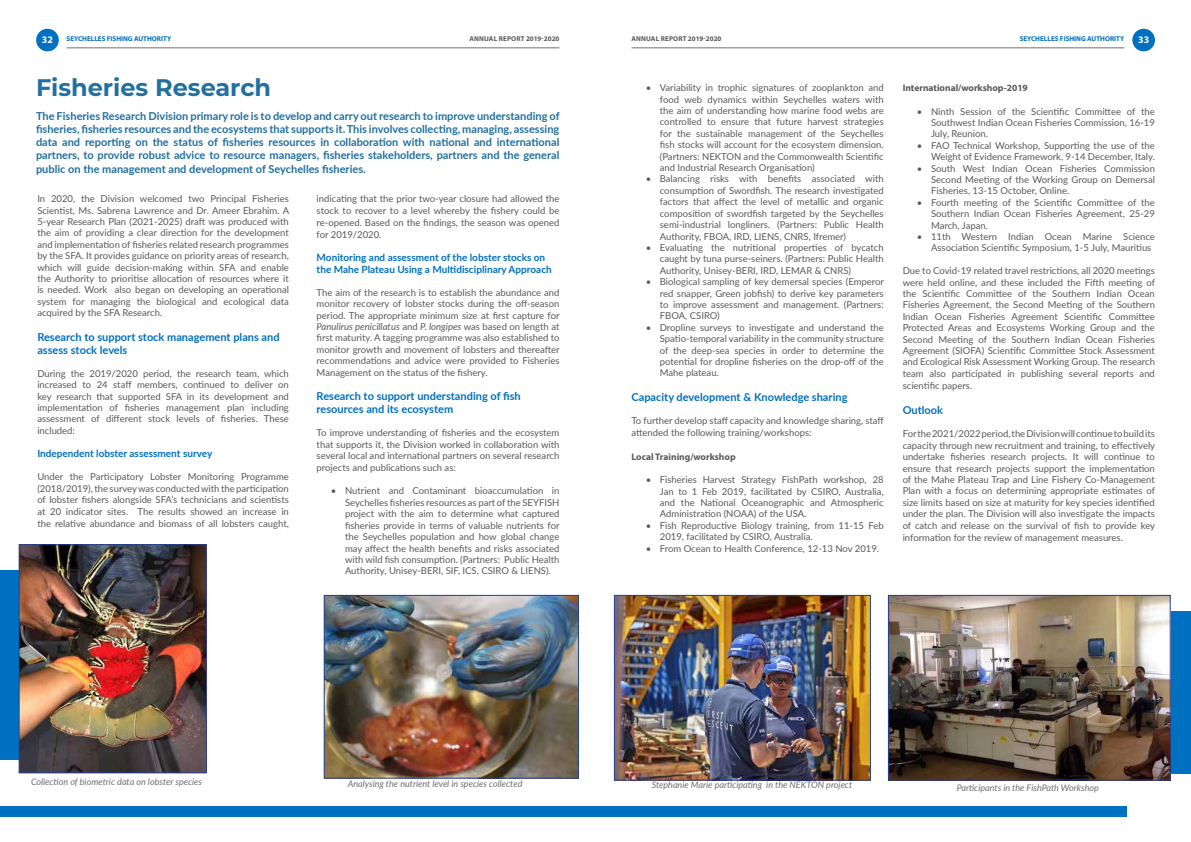
<style>
.page{position:relative;width:1191px;height:842px;background:#fff}
.page>*{position:absolute;margin:0;border:0;box-sizing:border-box;transform-origin:0 0}
.t1{font:700 24px "Montserrat";color:#2270a0}
.t2{font:700 11px/13.2px "Lato";color:#2270a0;text-align:justify}
.t3{font:700 11px/13.2px "Lato";color:#0070c0}
.t4{font:700 10px/12px "Lato";color:#0070c0}
.t5{font:700 10px "Myriad Pro";color:#fff}
.t6{font:9.5px/11.4px "Lato";color:#58595b;text-align:justify}
.t7{font:700 9.5px "Myriad Pro";color:#58595b}
.t8{font:italic 9px "Lato";color:#6d6e71}
.t9{font:700 7px "Myriad Pro";color:#0070c0}
.t10{font:700 7px "Myriad Pro";letter-spacing:.02em;color:#58595b}
.s1{font-style:italic}
</style>
<div class="page">
<div style="left:0;top:806px;width:1126px;height:10px;background:#0070c0"></div>
<div style="left:1132px;top:29px;width:23px;height:22px;background:#0070c0;border-radius:50%"></div>
<div style="left:36px;top:29px;width:23px;height:22px;background:#0070c0;border-radius:50%"></div>
<hr style="left:67px;top:48px;width:492px;height:1px;background:#6d6e71">
<hr style="left:631px;top:48px;width:493px;height:1px;background:#6d6e71">
<div style="left:1126px;top:611px;width:65px;height:163px;background:#0070c0"></div>
<img style="left:890px;top:597px;width:278px;height:182px">
<div style="left:888px;top:595px;width:282px;height:186px;border:1px solid #25408f"></div>
<img style="left:616px;top:597px;width:253px;height:181px">
<div style="left:614px;top:595px;width:257px;height:185px;border:1px solid #25408f"></div>
<div style="left:0;top:570px;width:56px;height:190px;background:#0070c0"></div>
<img style="left:21px;top:546px;width:184px;height:225px">
<div style="left:19px;top:544px;width:188px;height:229px;border:1px solid #25408f"></div>
<img style="left:326px;top:597px;width:251px;height:180px">
<div style="left:324px;top:595px;width:255px;height:184px;border:1px solid #25408f"></div>
<p class="t5" style="left:42px;top:33px;width:13px">32</p>
<p class="t9" style="left:67px;top:34px;width:106px">SEYCHELLES FISHING AUTHORITY</p>
<p class="t10" style="left:469px;top:34px;width:91px">ANNUAL REPORT 2019-2020</p>
<p class="t10" style="left:631px;top:34px;width:91px">ANNUAL REPORT 2019-2020</p>
<p class="t9" style="left:1019px;top:34px;width:106px">SEYCHELLES FISHING AUTHORITY</p>
<p class="t5" style="left:1138px;top:33px;width:13px">33</p>
<h1 class="t1" style="left:36px;top:70px;width:237px">Fisheries Research</h1>
<p class="t2" style="left:36px;top:109px;width:525px">The Fisheries Research Division primary role is to develop and carry out research to improve understanding of fisheries, fisheries resources and the ecosystems that supports it. This involves collecting, managing, assessing data and reporting on the status of fisheries resources in collaboration with national and international partners, to provide robust advice to resource managers, fisheries stakeholders, partners and the general public on the management and development of Seychelles fisheries.</p>
<p class="t6" style="left:37px;top:193px;width:253px">In 2020, the Division welcomed two Principal Fisheries Scientist, Ms. Sabrena Lawrence and Dr. Ameer Ebrahim. A 5-year Research Plan (2021-2025) draft was produced with the aim of providing a clear direction for the development and implementation of fisheries related research programmes by the SFA. It provides guidance on priority areas of research, which will guide decision-making within SFA and enable the Authority to prioritise allocation of resources where it is needed. Work also began on developing an operational system for managing the biological and ecological data acquired by the SFA Research.</p>
<p class="t3" style="left:37px;top:330px;width:244px">Research to support stock management plans and assess stock levels</p>
<p class="t6" style="left:37px;top:367px;width:253px">During the 2019/2020 period, the research team, which increased to 24 staff members, continued to deliver on key research that supported SFA in its development and implementation of fisheries management plan including assessment of different stock levels of fisheries. These included:</p>
<p class="t4" style="left:37px;top:447px;width:176px">Independent lobster assessment survey</p>
<p class="t6" style="left:37px;top:470px;width:253px;line-height:11.7px">Under the Participatory Lobster Monitoring Programme (2018/2019), the survey was conducted with the participation of lobster fishers alongside SFA’s technicians and scientists at 20 indicator sites. The results showed an increase in the relative abundance and biomass of all lobsters caught,</p>
<p class="t6" style="left:317px;top:192px;width:244px;line-height:11.8px">indicating that the prior two-year closure had allowed the stock to recover to a level whereby the fishery could be re-opened. Based on the findings, the season was opened for 2019/2020.</p>
<p class="t4" style="left:317px;top:251px;width:237px">Monitoring and assessment of the lobster stocks on the Mahe Plateau Using a Multidisciplinary Approach</p>
<p class="t6" style="left:317px;top:286px;width:244px">The aim of the research is to establish the abundance and monitor recovery of lobster stocks during the off-season period. The appropriate minimum size at first capture for <span class="s1">Panulirus penicillatus</span> and <span class="s1">P. longipes</span> was based on length at first maturity. A tagging programme was also established to monitor growth and movement of lobsters and thereafter recommendations and advice were provided to Fisheries Management on the status of the fishery.</p>
<p class="t3" style="left:317px;top:389px;width:206px">Research to support understanding of fish resources and its ecosystem</p>
<p class="t6" style="left:317px;top:427px;width:244px">To improve understanding of fisheries and the ecosystem that supports it, the Division worked in collaboration with several local and international partners on several research projects and publications such as:</p>
<p class="t6" style="left:345px;top:485px;width:216px;text-indent:-14px">• Nutrient and Contaminant bioaccumulation in Seychelles fisheries resources as part of the SEYFISH project with the aim to determine what captured fisheries provide in terms of valuable nutrients for the Seychelles population and how global change may affect the health benefits and risks associated with wild fish consumption. (Partners: Public Health Authority, Unisey-BERI, SIF, ICS, CSIRO &amp; LIENS).</p>
<p class="t6" style="left:660px;top:82px;width:225px;text-indent:-14px">• Variability in trophic signatures of zooplankton and food web dynamics within Seychelles waters with the aim of understanding how marine food webs are controlled to ensure that future harvest strategies for the sustainable management of the Seychelles fish stocks will account for the ecosystem dimension. (Partners: NEKTON and the Commonwealth Scientific and Industrial Research Organisation)</p>
<p class="t6" style="left:660px;top:173px;width:225px;text-indent:-14px">• Balancing risks with benefits associated with consumption of Swordfish. The research investigated factors that affect the level of metallic and organic composition of swordfish targeted by the Seychelles semi-industrial longliners. (Partners: Public Health Authority, FBOA, IRD, LIENS, CNRS, Ifremer)</p>
<p class="t6" style="left:660px;top:241px;width:225px;text-indent:-14px">• Evaluating the nutritional properties of bycatch caught by tuna purse-seiners. (Partners: Public Health Authority, Unisey-BERI, IRD, LEMAR &amp; CNRS)</p>
<p class="t6" style="left:660px;top:276px;width:225px;text-indent:-14px">• Biological sampling of key demersal species (Emperor red snapper, Green jobfish) to derive key parameters to improve assessment and management. (Partners:<br>FBOA, CSIRO)</p>
<p class="t6" style="left:660px;top:321px;width:225px;text-indent:-14px">• Dropline surveys to investigate and understand the Spatio-temporal variability in the community structure of the deep-sea species in order to determine the potential for dropline fisheries on the drop-off of the Mahe plateau.</p>
<p class="t3" style="left:631px;top:390px;width:217px">Capacity development &amp; Knowledge sharing</p>
<p class="t6" style="left:631px;top:415px;width:254px">To further develop staff capacity and knowledge sharing, staff attended the following training/workshops:</p>
<p class="t7" style="left:631px;top:450px;width:106px">Local Training/workshop</p>
<p class="t6" style="left:660px;top:474px;width:225px;text-indent:-14px">• Fisheries Harvest Strategy FishPath workshop, 28<br>Jan to 1 Feb 2019, facilitated by CSIRO, Australia, and the National Oceanographic and Atmospheric Administration (NOAA) of the USA.</p>
<p class="t6" style="left:660px;top:519px;width:225px;text-indent:-14px">• Fish Reproductive Biology training, from 11-15 Feb<br>2019, facilitated by CSIRO, Australia.</p>
<p class="t6" style="left:645px;top:543px;width:235px">• From Ocean to Health Conference, 12-13 Nov 2019.</p>
<p class="t7" style="left:902px;top:82px;width:127px">International/workshop-2019</p>
<p class="t6" style="left:931px;top:105px;width:225px;text-indent:-14px">• Ninth Session of the Scientific Committee of the Southwest Indian Ocean Fisheries Commission, 16-19<br>July, Reunion.</p>
<p class="t6" style="left:917px;top:139px;width:239px;text-align:right">• FAO Technical Workshop, Supporting the use of the<br>Weight of Evidence Framework, 9-14 December, Italy.</p>
<p class="t6" style="left:931px;top:162px;width:225px;text-indent:-14px">• South West Indian Ocean Fisheries Commission Second Meeting of the Working Group on Demersal Fisheries, 13-15 October, Online.</p>
<p class="t6" style="left:931px;top:196px;width:225px;text-indent:-14px">• Fourth meeting of the Scientific Committee of the Southern Indian Ocean Fisheries Agreement, 25-29<br>March, Japan.</p>
<p class="t6" style="left:931px;top:230px;width:225px;text-indent:-14px">• 11th Western Indian Ocean Marine Science<br>Association Scientific Symposium, 1-5 July, Mauritius</p>
<p class="t6" style="left:902px;top:265px;width:254px">Due to Covid-19 related travel restrictions, all 2020 meetings were held online, and these included the Fifth meeting of the Scientific Committee of the Southern Indian Ocean Fisheries Agreement, the Second Meeting of the Southern Indian Ocean Fisheries Agreement Scientific Committee Protected Areas and Ecosystems Working Group and the Second Meeting of the Southern Indian Ocean Fisheries Agreement (SIOFA) Scientific Committee Stock Assessment and Ecological Risk Assessment Working Group. The research team also participated in publishing several reports and scientific papers.</p>
<p class="t3" style="left:902px;top:403px;width:42px">Outlook</p>
<p class="t6" style="left:902px;top:428px;width:254px">For the 2021/2022 period, the Division will continue to build its capacity through new recruitment and training, to effectively undertake fisheries research projects. It will continue to ensure that research projects support the implementation of the Mahe Plateau Trap and Line Fishery Co-Management Plan with a focus on determining appropriate estimates of size limits based on size at maturity for key species identified under the plan. The Division will also investigate the impacts of catch and release on the survival of fish to provide key information for the review of management measures.</p>
<p class="t8" style="left:31px;top:776px;width:173px">Collection of biometric data on lobster species</p>
<p class="t8" style="left:348px;top:778px;width:176px">Analysing the nutrient level in species collected</p>
<p class="t8" style="left:651px;top:778px;width:202px">Stephanie Marie participating in the NEKTON project</p>
<p class="t8" style="left:956px;top:781px;width:144px">Participants in the FishPath Workshop</p>
</div>
